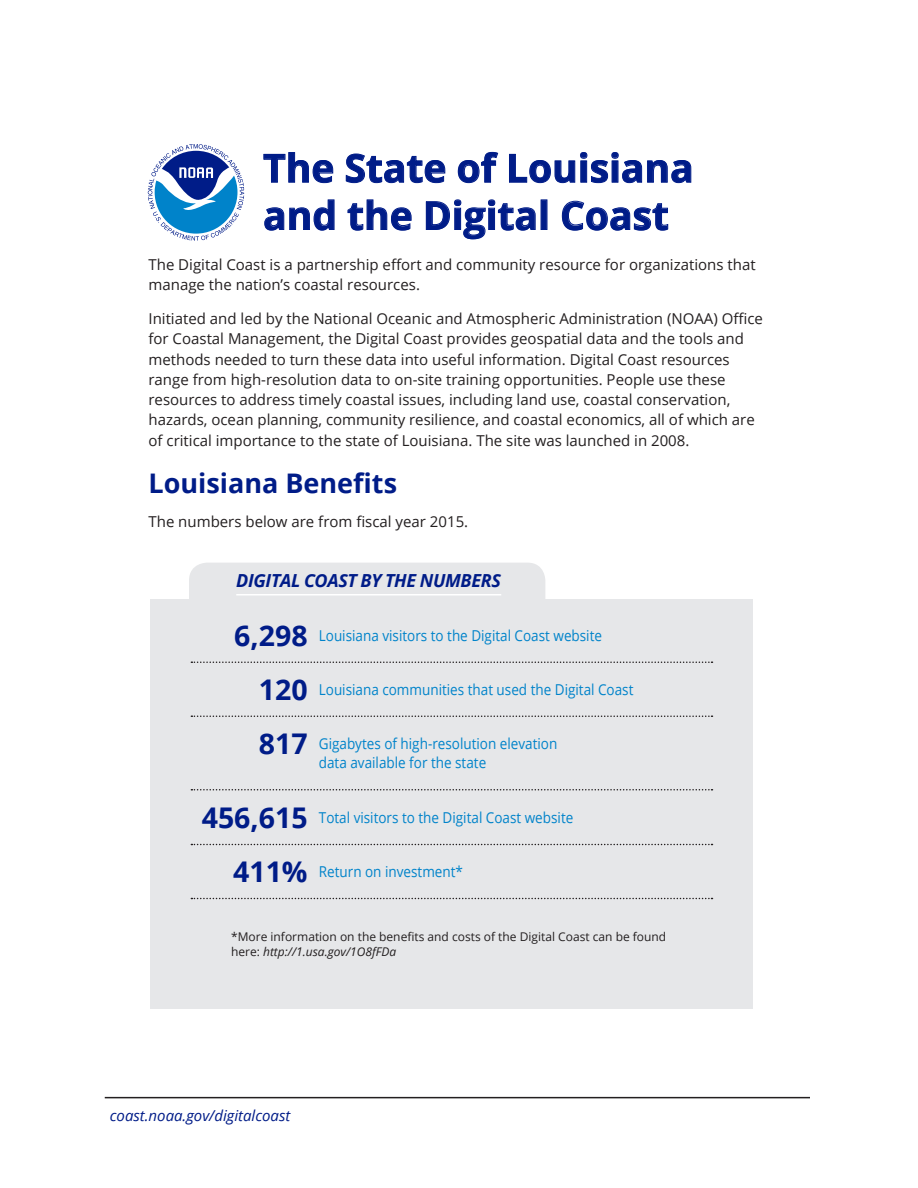
<style>
.page{position:relative;width:918px;height:1188px;background:#fff}
.page>*{position:absolute;margin:0;border:0;box-sizing:border-box;transform-origin:0 0}
.t1{font:700 39px/47.2px "Open Sans";color:#001c88}
.p_numbers{font:700 28.5px "Open Sans";color:#001c88}
.t2{font:700 27px "Open Sans";color:#001c88}
.t3{font:italic 700 18px "Open Sans";letter-spacing:-.02em;color:#001c88}
.t4{font:15px/20.2px "Open Sans";color:#231f20}
.p_number_text{font:15px/19.5px "Open Sans";color:#0083ca;scale:.9 1}
.t5{font:italic 15px "Open Sans";color:#001c88}
.fine_print{font:12px/15px "Open Sans";color:#231f20}
.s1{font-style:italic}
</style>
<div class="page">
<hr style="left:105px;top:1097px;width:705px;height:1px;background:#231f20">
<div style="left:189px;top:563px;width:356px;height:79px;background:#e6e7e9;border-radius:18px"></div>
<svg style="left:263px;top:152px;width:70px;height:31px"></svg>
<svg style="left:346px;top:153px;width:100px;height:30px"></svg>
<svg style="left:458px;top:152px;width:41px;height:31px"></svg>
<svg style="left:509px;top:152px;width:183px;height:31px"></svg>
<svg style="left:264px;top:199px;width:71px;height:32px"></svg>
<svg style="left:347px;top:199px;width:65px;height:32px"></svg>
<svg style="left:426px;top:199px;width:110px;height:41px"></svg>
<svg style="left:562px;top:201px;width:106px;height:30px"></svg>
<svg style="left:148px;top:144px;width:96px;height:97px"></svg>
<div style="left:150px;top:599px;width:603px;height:410px;background:#e6e7e9"></div>
<svg style="left:191px;top:662px;width:522px;height:1px"></svg>
<svg style="left:191px;top:716px;width:522px;height:1px"></svg>
<svg style="left:191px;top:789px;width:522px;height:1px"></svg>
<svg style="left:191px;top:844px;width:522px;height:1px"></svg>
<svg style="left:191px;top:898px;width:522px;height:1px"></svg>
<hr style="left:236px;top:594px;width:265px;height:2px;background:#fff">
<h1 class="t1" style="left:263px;top:143px;width:432px">The State of Louisiana and the Digital Coast</h1>
<p class="t4" style="left:148px;top:254px;width:609px">The Digital Coast is a partnership effort and community resource for organizations that manage the nation’s coastal resources.</p>
<p class="t4" style="left:148px;top:308px;width:616px">Initiated and led by the National Oceanic and Atmospheric Administration (NOAA) Office for Coastal Management, the Digital Coast provides geospatial data and the tools and methods needed to turn these data into useful information. Digital Coast resources range from high-resolution data to on-site training opportunities. People use these resources to address timely coastal issues, including land use, coastal conservation, hazards, ocean planning, community resilience, and coastal economics, all of which are of critical importance to the state of Louisiana. The site was launched in 2008.</p>
<p class="t2" style="left:148px;top:464px;width:250px">Louisiana Benefits</p>
<p class="t4" style="left:148px;top:511px;width:321px">The numbers below are from fiscal year 2015.</p>
<p class="t3" style="left:236px;top:568px;width:266px">DIGITAL COAST BY THE NUMBERS</p>
<p class="p_numbers" style="left:234px;top:615px;width:75px">6,298</p>
<p class="p_number_text" style="left:319px;top:625px;width:316px">Louisiana visitors to the Digital Coast website</p>
<p class="p_numbers" style="left:259px;top:669px;width:50px">120</p>
<p class="p_number_text" style="left:319px;top:679px;width:351px">Louisiana communities that used the Digital Coast</p>
<p class="p_numbers" style="left:259px;top:723px;width:50px">817</p>
<p class="p_number_text" style="left:319px;top:733px;width:266px">Gigabytes of high-resolution elevation data available for the state</p>
<p class="p_numbers" style="left:202px;top:798px;width:107px">456,615</p>
<p class="p_number_text" style="left:319px;top:807px;width:284px">Total visitors to the Digital Coast website</p>
<p class="p_numbers" style="left:233px;top:852px;width:76px">411%</p>
<p class="p_number_text" style="left:319px;top:861px;width:162px">Return on investment*</p>
<p class="fine_print" style="left:231px;top:929px;width:437px">*More information on the benefits and costs of the Digital Coast can be found here: <span class="s1">http://1.usa.gov/1O8fFDa</span></p>
<h4 class="t5" style="left:110px;top:1105px;width:182px">coast.noaa.gov/digitalcoast</h4>
</div>
